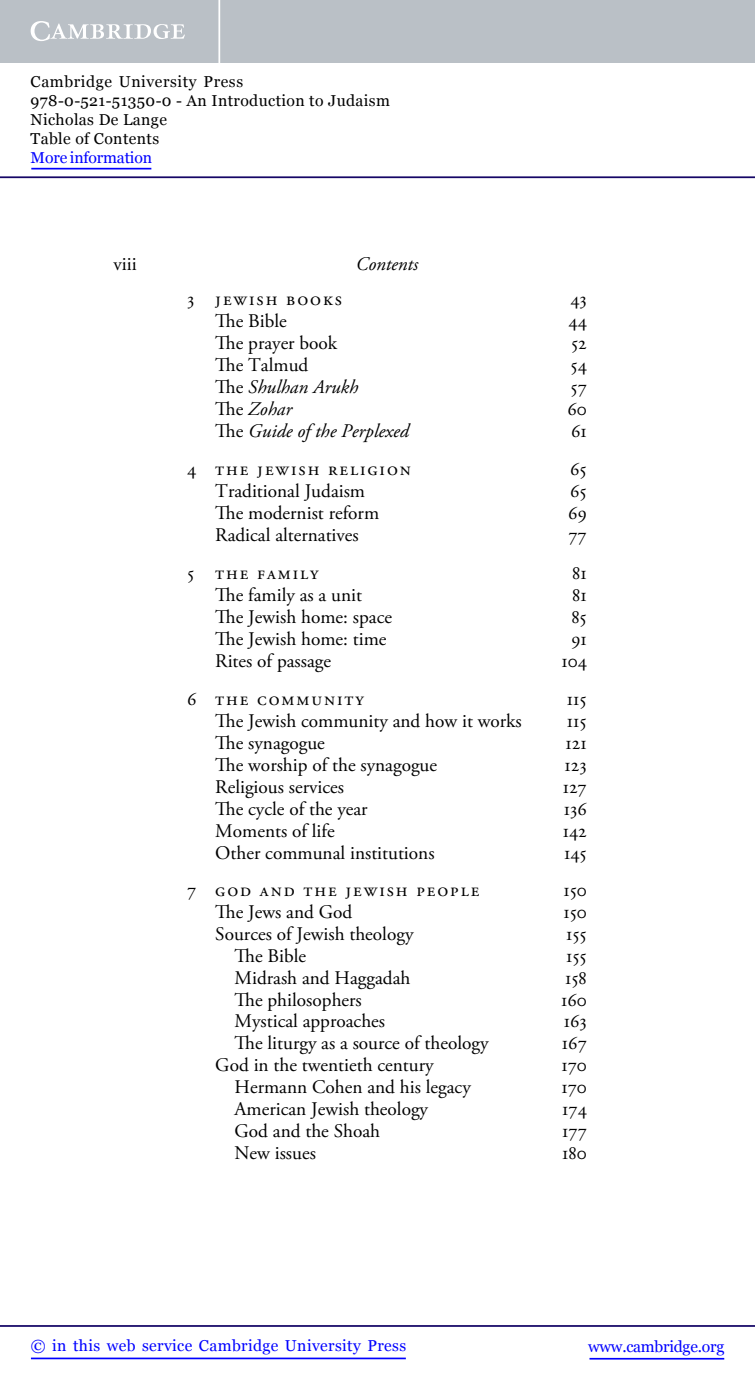
<style>
.page{position:relative;width:755px;height:1385px;background:#fff}
.page>*{position:absolute;margin:0;border:0;box-sizing:border-box;transform-origin:0 0}
.t1{font:19.25px "Adobe Garamond Pro";color:#000}
.t2{font:19.25px "Adobe Garamond Pro";letter-spacing:.1em;color:#000}
.t3{font:italic 19.25px "Adobe Garamond Pro";color:#000}
.t4{font:15.75px/18.9px "Georgia";letter-spacing:.025em;color:#000}
.t5{font:15.75px "Georgia";letter-spacing:.025em;color:#00f}
.t6{font:15.75px "Georgia";letter-spacing:-.015em;color:#00f}
.t7{font:15.75px "Georgia";letter-spacing:-.01em;color:#00f}
.s1{font-style:normal}
</style>
<div class="page">
<hr style="left:589px;top:1358px;width:134px;height:1px;background:#00f">
<hr style="left:0;top:1325px;width:754px;height:2px;background:#150666">
<hr style="left:31px;top:1357px;width:374px;height:2px;background:#00f">
<div style="left:0;top:0;width:754px;height:63px;background:#bac0c6"></div>
<svg style="left:31px;top:21px;width:154px;height:20px"></svg>
<hr style="left:218px;top:0;width:2px;height:63px;background:#fff">
<hr style="left:0;top:176px;width:754px;height:2px;background:#150666">
<hr style="left:31px;top:168px;width:120px;height:1px;background:#00f">
<p class="t4" style="left:31px;top:73px;width:360px">Cambridge University Press<br>978-0-521-51350-0 - An Introduction to Judaism<br>Nicholas De Lange<br>Table of Contents</p>
<p class="t7" style="left:31px;top:148px;width:123px">More information</p>
<p class="t1" style="left:114px;top:257px;width:25px">viii</p>
<p class="t3" style="left:355px;top:256px;width:64px">Contents</p>
<p class="t2" style="left:187px;top:292px;width:156px">3 jewish books</p>
<p class="t1" style="left:570px;top:292px;width:18px">43</p>
<p class="t1" style="left:215px;top:313px;width:73px">The Bible</p>
<p class="t1" style="left:568px;top:313px;width:20px">44</p>
<p class="t1" style="left:215px;top:335px;width:124px">The prayer book</p>
<p class="t1" style="left:570px;top:335px;width:17px">52</p>
<p class="t1" style="left:215px;top:357px;width:94px">The Talmud</p>
<p class="t1" style="left:570px;top:357px;width:18px">54</p>
<p class="t3" style="left:215px;top:379px;width:144px"><span class="s1">The</span> Shulhan Arukh</p>
<p class="t1" style="left:570px;top:379px;width:18px">57</p>
<p class="t3" style="left:215px;top:401px;width:78px"><span class="s1">The</span> Zohar</p>
<p class="t1" style="left:567px;top:401px;width:21px">60</p>
<p class="t3" style="left:215px;top:423px;width:195px"><span class="s1">The</span> Guide of the Perplexed</p>
<p class="t1" style="left:570px;top:423px;width:17px">61</p>
<p class="t2" style="left:187px;top:461px;width:225px">4 the jewish religion</p>
<p class="t1" style="left:569px;top:461px;width:18px">65</p>
<p class="t1" style="left:215px;top:483px;width:151px">Traditional Judaism</p>
<p class="t1" style="left:569px;top:483px;width:18px">65</p>
<p class="t1" style="left:215px;top:505px;width:165px">The modernist reform</p>
<p class="t1" style="left:568px;top:505px;width:20px">69</p>
<p class="t1" style="left:215px;top:527px;width:145px">Radical alternatives</p>
<p class="t1" style="left:568px;top:527px;width:20px">77</p>
<p class="t2" style="left:187px;top:565px;width:133px">5 the family</p>
<p class="t1" style="left:571px;top:565px;width:16px">81</p>
<p class="t1" style="left:215px;top:587px;width:148px">The family as a unit</p>
<p class="t1" style="left:571px;top:587px;width:16px">81</p>
<p class="t1" style="left:215px;top:609px;width:178px">The Jewish home: space</p>
<p class="t1" style="left:571px;top:609px;width:17px">85</p>
<p class="t1" style="left:215px;top:631px;width:173px">The Jewish home: time</p>
<p class="t1" style="left:571px;top:631px;width:17px">91</p>
<p class="t1" style="left:215px;top:653px;width:117px">Rites of passage</p>
<p class="t1" style="left:561px;top:653px;width:27px">104</p>
<p class="t2" style="left:187px;top:691px;width:178px">6 the community</p>
<p class="t1" style="left:566px;top:691px;width:21px">115</p>
<p class="t1" style="left:215px;top:713px;width:308px">The Jewish community and how it works</p>
<p class="t1" style="left:566px;top:713px;width:21px">115</p>
<p class="t1" style="left:215px;top:735px;width:111px">The synagogue</p>
<p class="t1" style="left:565px;top:735px;width:23px">121</p>
<p class="t1" style="left:215px;top:757px;width:223px">The worship of the synagogue</p>
<p class="t1" style="left:564px;top:757px;width:24px">123</p>
<p class="t1" style="left:215px;top:779px;width:130px">Religious services</p>
<p class="t1" style="left:562px;top:779px;width:25px">127</p>
<p class="t1" style="left:215px;top:801px;width:154px">The cycle of the year</p>
<p class="t1" style="left:563px;top:801px;width:25px">136</p>
<p class="t1" style="left:215px;top:823px;width:121px">Moments of life</p>
<p class="t1" style="left:562px;top:823px;width:25px">142</p>
<p class="t1" style="left:215px;top:845px;width:221px">Other communal institutions</p>
<p class="t1" style="left:564px;top:845px;width:24px">145</p>
<p class="t2" style="left:187px;top:882px;width:293px">7 god and the jewish people</p>
<p class="t1" style="left:563px;top:882px;width:25px">150</p>
<p class="t1" style="left:215px;top:904px;width:138px">The Jews and God</p>
<p class="t1" style="left:563px;top:904px;width:25px">150</p>
<p class="t1" style="left:215px;top:926px;width:199px">Sources of Jewish theology</p>
<p class="t1" style="left:565px;top:926px;width:22px">155</p>
<p class="t1" style="left:234px;top:948px;width:73px">The Bible</p>
<p class="t1" style="left:565px;top:948px;width:22px">155</p>
<p class="t1" style="left:234px;top:970px;width:177px">Midrash and Haggadah</p>
<p class="t1" style="left:564px;top:970px;width:23px">158</p>
<p class="t1" style="left:234px;top:992px;width:129px">The philosophers</p>
<p class="t1" style="left:560px;top:992px;width:27px">160</p>
<p class="t1" style="left:234px;top:1013px;width:152px">Mystical approaches</p>
<p class="t1" style="left:563px;top:1013px;width:25px">163</p>
<p class="t1" style="left:234px;top:1035px;width:255px">The liturgy as a source of theology</p>
<p class="t1" style="left:561px;top:1035px;width:26px">167</p>
<p class="t1" style="left:215px;top:1057px;width:219px">God in the twentieth century</p>
<p class="t1" style="left:561px;top:1057px;width:27px">170</p>
<p class="t1" style="left:234px;top:1079px;width:237px">Hermann Cohen and his legacy</p>
<p class="t1" style="left:561px;top:1079px;width:27px">170</p>
<p class="t1" style="left:234px;top:1101px;width:195px">American Jewish theology</p>
<p class="t1" style="left:562px;top:1101px;width:26px">174</p>
<p class="t1" style="left:234px;top:1123px;width:147px">God and the Shoah</p>
<p class="t1" style="left:562px;top:1123px;width:26px">177</p>
<p class="t1" style="left:234px;top:1145px;width:83px">New issues</p>
<p class="t1" style="left:562px;top:1145px;width:26px">180</p>
<p class="t5" style="left:31px;top:1336px;width:376px">© in this web service Cambridge University Press</p>
<p class="t6" style="left:587px;top:1336px;width:137px">www.cambridge.org</p>
</div>
